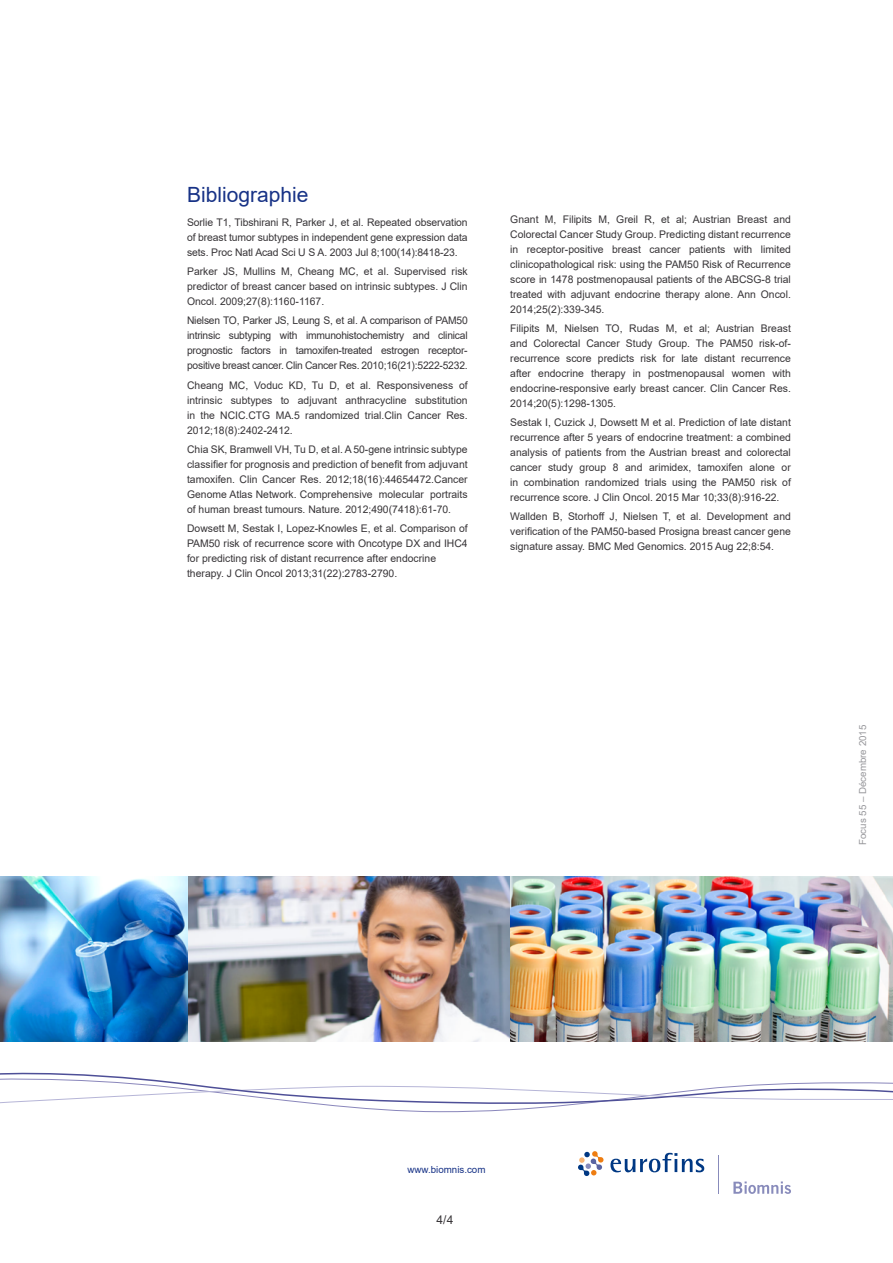
<style>
.page{position:relative;width:893px;height:1263px;background:#fff}
.page>*{position:absolute;margin:0;border:0;box-sizing:border-box;transform-origin:0 0}
.t1{font:21px "Arial";color:#173286}
.t2{font:12px "Arial";color:#373437}
.t3{font:10.5px/15px "Arial";color:#373437;text-align:justify}
.t4{font:9.75px "Arial";color:#98989c}
.t5{font:9.75px "Arial";color:#173286}
</style>
<div class="page">
<svg style="left:578px;top:1151px;width:25px;height:25px"></svg>
<svg style="left:610px;top:1153px;width:94px;height:19px"></svg>
<svg style="left:733px;top:1181px;width:58px;height:13px"></svg>
<hr style="left:718px;top:1156px;width:1px;height:38px;background:#888bbb">
<img style="left:0;top:876px;width:510px;height:166px">
<img style="left:510px;top:876px;width:383px;height:166px">
<svg style="left:0;top:1072px;width:893px;height:41px"></svg>
<h1 class="t1" style="left:187px;top:181px;width:123px">Bibliographie</h1>
<p class="t3" style="left:187px;top:215px;width:282px">Sorlie T1, Tibshirani R, Parker J, et al. Repeated observation of breast tumor subtypes in independent gene expression data sets. Proc Natl Acad Sci U S A. 2003 Jul 8;100(14):8418-23.</p>
<p class="t3" style="left:187px;top:264px;width:282px">Parker JS, Mullins M, Cheang MC, et al. Supervised risk predictor of breast cancer based on intrinsic subtypes. J Clin Oncol. 2009;27(8):1160-1167.</p>
<p class="t3" style="left:187px;top:313px;width:282px">Nielsen TO, Parker JS, Leung S, et al. A comparison of PAM50 intrinsic subtyping with immunohistochemistry and clinical prognostic factors in tamoxifen-treated estrogen receptor&shy;positive breast cancer. Clin Cancer Res. 2010;16(21):5222-5232.</p>
<p class="t3" style="left:187px;top:377px;width:282px">Cheang MC, Voduc KD, Tu D, et al. Responsiveness of intrinsic subtypes to adjuvant anthracycline substitution in the NCIC.CTG MA.5 randomized trial.Clin Cancer Res.<br>2012;18(8):2402-2412.</p>
<p class="t3" style="left:187px;top:442px;width:282px">Chia SK, Bramwell VH, Tu D, et al. A 50-gene intrinsic subtype classifier for prognosis and prediction of benefit from adjuvant tamoxifen. Clin Cancer Res. 2012;18(16):44654472.Cancer Genome Atlas Network. Comprehensive molecular portraits of human breast tumours. Nature. 2012;490(7418):61-70.</p>
<p class="t3" style="left:187px;top:521px;width:282px;text-align:left">Dowsett M, Sestak I, Lopez-Knowles E, et al. Comparison of PAM50 risk of recurrence score with Oncotype DX and IHC4 for predicting risk of distant recurrence after endocrine therapy. J Clin Oncol 2013;31(22):2783-2790.</p>
<p class="t3" style="left:510px;top:211px;width:282px">Gnant M, Filipits M, Greil R, et al; Austrian Breast and Colorectal Cancer Study Group. Predicting distant recurrence in receptor-positive breast cancer patients with limited clinicopathological risk: using the PAM50 Risk of Recurrence score in 1478 postmenopausal patients of the ABCSG-8 trial treated with adjuvant endocrine therapy alone. Ann Oncol.<br>2014;25(2):339-345.</p>
<p class="t3" style="left:510px;top:321px;width:282px">Filipits M, Nielsen TO, Rudas M, et al; Austrian Breast and Colorectal Cancer Study Group. The PAM50 risk-of&shy;recurrence score predicts risk for late distant recurrence after endocrine therapy in postmenopausal women with endocrine-responsive early breast cancer. Clin Cancer Res.<br>2014;20(5):1298-1305.</p>
<p class="t3" style="left:510px;top:415px;width:282px">Sestak I, Cuzick J, Dowsett M et al. Prediction of late distant recurrence after 5 years of endocrine treatment: a combined analysis of patients from the Austrian breast and colorectal cancer study group 8 and arimidex, tamoxifen alone or in combination randomized trials using the PAM50 risk of recurrence score. J Clin Oncol. 2015 Mar 10;33(8):916-22.</p>
<p class="t3" style="left:510px;top:509px;width:282px">Wallden B, Storhoff J, Nielsen T, et al. Development and verification of the PAM50-based Prosigna breast cancer gene signature assay. BMC Med Genomics. 2015 Aug 22;8:54.</p>
<p class="t4" style="left:856px;top:845px;width:122px;rotate:-90deg">Focus 55 – Décembre 2015</p>
<p class="t5" style="left:407px;top:1162px;width:80px">www.biomnis.com</p>
<p class="t2" style="left:437px;top:1212px;width:18px">4/4</p>
</div>
